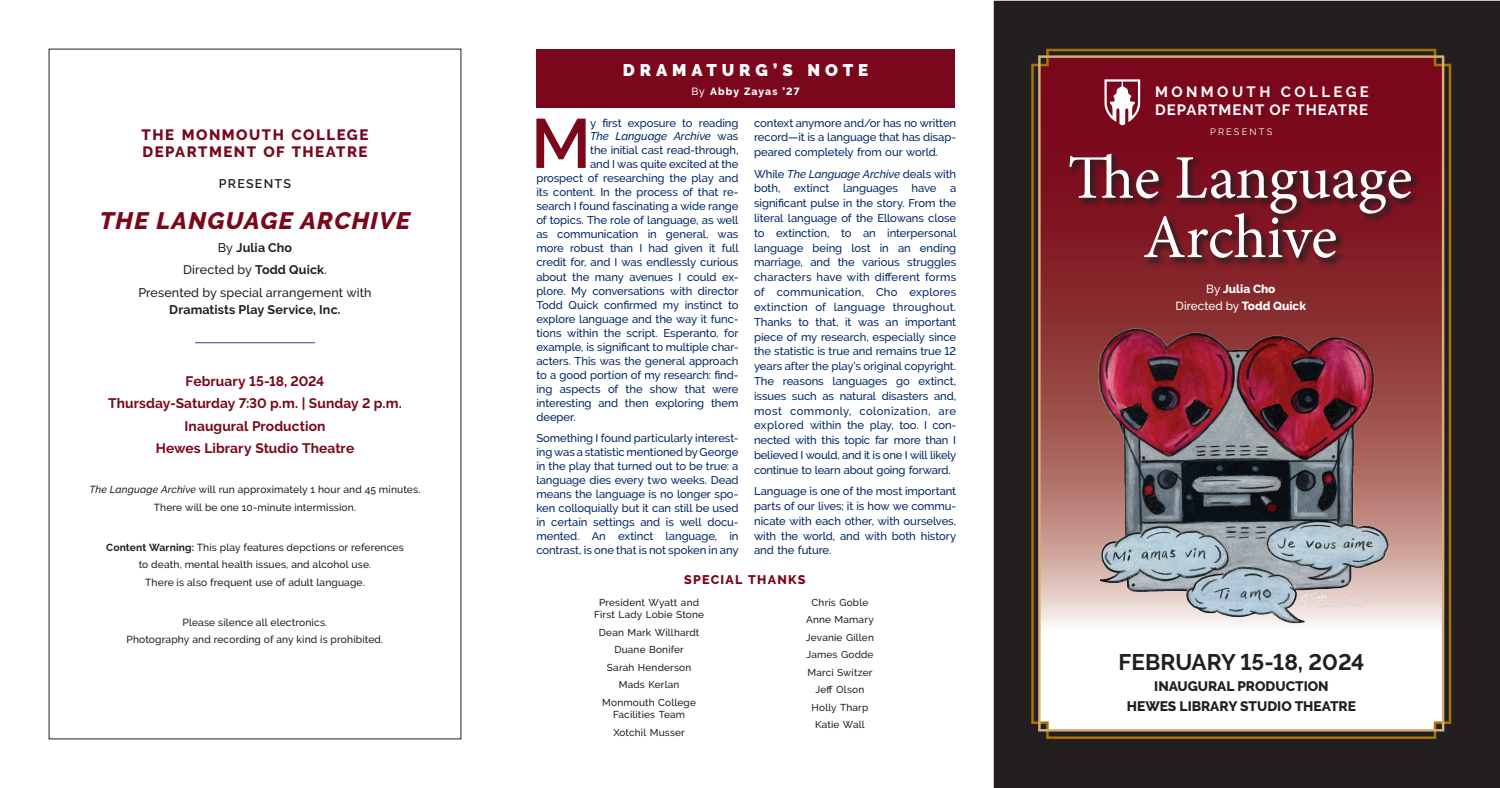
<style>
.page{position:relative;width:1500px;height:788px;background:#fff}
.page>*{position:absolute;margin:0;border:0;box-sizing:border-box;transform-origin:0 0}
.Body_leaders_cast_and_crew_1st_entry{font:600 69.38px "Raleway";color:#7a071b}
.t1{font:62px/59.4px "Minion Pro";letter-spacing:-.005em;color:#fff;text-align:center}
.Music_and_lyrics_by{font:italic 800 23.75px "Raleway";letter-spacing:.05em;color:#7a071b}
.t2{font:700 22.5px "Raleway";color:#231f20}
.Subhead_green_1p_after{font:900 16.88px "Raleway";letter-spacing:.29em;color:#fff}
.Subhead_green{font:800 15px "Raleway";letter-spacing:.1em;color:#7a071b}
.t3{font:700 14.88px/17.6px "Raleway";letter-spacing:.07em;color:#fff}
.Music_and_lyrics_by-2{font:700 13.75px/22.5px "Raleway";letter-spacing:.005em;color:#7a071b;text-align:center}
.t4{font:800 13.75px "Raleway";color:#231f20}
.Body_general_info{font:700 13.75px "Raleway";letter-spacing:.005em;color:#7a071b}
.Music_and_lyrics_by-3{font:500 12.5px/17.5px "Raleway";letter-spacing:.01em;color:#231f20;text-align:center}
.Subhead_green_1p_after-2{font:800 12.5px "Raleway";letter-spacing:.1em;color:#7a071b}
.Music_and_lyrics_by-4{font:700 12.5px "Raleway";letter-spacing:.015em;color:#231f20}
.Subhead_green_2nd_para{font:600 12.5px "Raleway";letter-spacing:.1em;color:#231f20}
.t5{font:500 11.75px "Raleway";color:#fff}
.t6{font:800 11.75px "Raleway";color:#fff}
.Body_leaders_cast_and_crew_1st_entry-2{font:500 11.25px/14.8px "Raleway";letter-spacing:-.005em;color:#002867;text-align:justify}
.Body_leaders_cast_and_crew_1st_entry-3{font:italic 500 11.25px "Raleway";letter-spacing:-.005em;color:#002867}
.Subhead_green_1p_after-3{font:800 10.38px "Raleway";letter-spacing:.1em;color:#fff}
.Body_general_info-2{font:500 10.25px/17.5px "Raleway";letter-spacing:.01em;color:#231f20;text-align:center}
.Body_center_ad_bold{font:500 10px/12.5px "Raleway";letter-spacing:.02em;color:#231f20;text-align:center}
.t7{font:9.25px "Raleway";letter-spacing:.23em;color:#fff}
.s1{font-weight:500}
.s2{font-style:italic}
.s3{font-weight:700}
.s4{font-style:normal}
.s5{font-weight:800}
</style>
<div class="page">
<div style="left:536px;top:49px;width:419px;height:59px;background:#7a071b"></div>
<div style="left:994px;top:1px;width:506px;height:787px;background:#231f20"></div>
<svg style="left:1031px;top:48px;width:421px;height:691px;background:#a66b6b"></svg>
<div style="left:1038px;top:55px;width:406px;height:676px;border:2px solid #d4af77"></div>
<div style="left:1067px;top:152px;width:354px;height:116px;background:#231f20;opacity:.75"></div>
<svg style="left:1104px;top:79px;width:36px;height:46px;background:#b97d88"></svg>
<img style="left:1093px;top:311px;width:297px;height:325px">
<hr style="left:195px;top:342px;width:120px;height:1px;background:#363e96">
<p class="Subhead_green_1p_after" style="left:623px;top:61px;width:247px">DRAMATURG’S NOTE</p>
<p class="Subhead_green_1p_after-3" style="left:691px;top:85px;width:110px"><span class="s1">By</span> Abby Zayas ’27</p>
<p class="t3" style="left:1155px;top:83px;width:215px">MONMOUTH COLLEGE<br>DEPARTMENT OF THEATRE</p>
<p class="Body_leaders_cast_and_crew_1st_entry" style="left:531px;top:104px;width:62px">M</p>
<p class="Body_leaders_cast_and_crew_1st_entry-2" style="left:590px;top:115px;width:150px">y first exposure to reading</p>
<p class="Body_leaders_cast_and_crew_1st_entry-2" style="left:754px;top:115px;width:204px">context anymore and/or has no written record—it is a language that has disap&shy;peared completely from our world.</p>
<p class="Body_leaders_cast_and_crew_1st_entry-2" style="left:754px;top:166px;width:204px">While <span class="s2">The Language Archive</span> deals with both, extinct languages have a significant pulse in the story. From the literal language of the Ellowans close to extinction, to an interpersonal language being lost in an ending marriage, and the various struggles characters have with different forms of communication, Cho explores extinction of language throughout.<br>Thanks to that, it was an important piece of my research, especially since the statistic is true and remains true 12 years after the play’s original copyright.<br>The reasons languages go extinct, issues such as natural disasters and, most commonly, colonization, are explored within the play, too. I con&shy;nected with this topic far more than I believed I would, and it is one I will likely continue to learn about going forward.</p>
<p class="Body_leaders_cast_and_crew_1st_entry-2" style="left:754px;top:483px;width:204px">Language is one of the most important parts of our lives; it is how we commu&shy;nicate with each other, with ourselves, with the world, and with both history and the future.</p>
<p class="Subhead_green" style="left:142px;top:126px;width:228px">THE MONMOUTH COLLEGE</p>
<p class="t7" style="left:1210px;top:127px;width:64px">PRESENTS</p>
<p class="Subhead_green" style="left:142px;top:143px;width:227px">DEPARTMENT OF THEATRE</p>
<p class="Subhead_green_2nd_para" style="left:219px;top:176px;width:74px">PRESENTS</p>
<p class="Music_and_lyrics_by" style="left:100px;top:207px;width:312px">THE LANGUAGE ARCHIVE</p>
<p class="Music_and_lyrics_by-4" style="left:218px;top:240px;width:76px"><span class="s1">By</span> Julia Cho</p>
<p class="Music_and_lyrics_by-3" style="left:183px;top:261px;width:145px">Directed by <span class="s3">Todd Quick</span>.</p>
<p class="Music_and_lyrics_by-3" style="left:138px;top:283px;width:235px">Presented by special arrangement with<br><span class="s3">Dramatists Play Service, Inc.</span></p>
<p class="Body_leaders_cast_and_crew_1st_entry-3" style="left:590px;top:130px;width:150px">The Language Archive <span class="s4">was</span></p>
<p class="Body_leaders_cast_and_crew_1st_entry-2" style="left:590px;top:143px;width:150px">the initial cast read-through,</p>
<p class="Body_leaders_cast_and_crew_1st_entry-2" style="left:590px;top:156px;width:150px">and I was quite excited at the</p>
<p class="Body_leaders_cast_and_crew_1st_entry-2" style="left:536px;top:171px;width:204px">prospect of researching the play and</p>
<p class="Body_leaders_cast_and_crew_1st_entry-2" style="left:536px;top:185px;width:204px">its content. In the process of that re-</p>
<p class="Body_leaders_cast_and_crew_1st_entry-2" style="left:536px;top:199px;width:204px">search I found fascinating a wide range</p>
<p class="Body_leaders_cast_and_crew_1st_entry-2" style="left:536px;top:213px;width:204px">of topics. The role of language, as well</p>
<p class="Body_leaders_cast_and_crew_1st_entry-2" style="left:536px;top:227px;width:204px">as communication in general, was</p>
<p class="Body_leaders_cast_and_crew_1st_entry-2" style="left:536px;top:241px;width:204px">more robust than I had given it full</p>
<p class="Body_leaders_cast_and_crew_1st_entry-2" style="left:536px;top:255px;width:204px">credit for, and I was endlessly curious</p>
<p class="Body_leaders_cast_and_crew_1st_entry-2" style="left:536px;top:269px;width:204px">about the many avenues I could ex-</p>
<p class="Body_leaders_cast_and_crew_1st_entry-2" style="left:536px;top:283px;width:204px">plore. My conversations with director</p>
<p class="Body_leaders_cast_and_crew_1st_entry-2" style="left:536px;top:297px;width:204px">Todd Quick confirmed my instinct to</p>
<p class="Body_leaders_cast_and_crew_1st_entry-2" style="left:536px;top:311px;width:204px">explore language and the way it func-</p>
<p class="Body_leaders_cast_and_crew_1st_entry-2" style="left:536px;top:325px;width:204px">tions within the script. Esperanto, for</p>
<p class="Body_leaders_cast_and_crew_1st_entry-2" style="left:536px;top:339px;width:204px">example, is significant to multiple char-</p>
<p class="Body_leaders_cast_and_crew_1st_entry-2" style="left:536px;top:353px;width:204px">acters. This was the general approach</p>
<p class="Body_leaders_cast_and_crew_1st_entry-2" style="left:536px;top:367px;width:204px">to a good portion of my research: find-</p>
<p class="Body_leaders_cast_and_crew_1st_entry-2" style="left:536px;top:381px;width:204px">ing aspects of the show that were</p>
<p class="Body_leaders_cast_and_crew_1st_entry-2" style="left:536px;top:396px;width:204px">interesting and then exploring them</p>
<p class="Body_leaders_cast_and_crew_1st_entry-2" style="left:536px;top:410px;width:41px">deeper.</p>
<p class="Body_leaders_cast_and_crew_1st_entry-2" style="left:536px;top:430px;width:204px;line-height:14.1px">Something I found particularly interest&shy;ing was a statistic mentioned by George in the play that turned out to be true: a language dies every two weeks. Dead means the language is no longer spo&shy;ken colloquially but it can still be used in certain settings and is well docu&shy;mented. An extinct language, in contrast, is one that is not spoken in any</p>
<p class="t1" style="left:1068px;top:148px;width:346px">The Language<br>Archive</p>
<p class="t6" style="left:1206px;top:282px;width:71px"><span class="s1">By</span> Julia Cho</p>
<p class="t5" style="left:1176px;top:299px;width:132px">Directed by <span class="s5">Todd Quick</span></p>
<p class="Music_and_lyrics_by-2" style="left:108px;top:369px;width:295px">February 15-18, 2024<br>Thursday-Saturday 7:30 p.m. | Sunday 2 p.m.<br>Inaugural Production</p>
<p class="Body_general_info" style="left:156px;top:440px;width:200px">Hewes Library Studio Theatre</p>
<p class="Body_general_info-2" style="left:89px;top:480px;width:333px"><span class="s2">The Language Archive</span> will run approximately 1 hour and 45 minutes.<br>There will be one 10-minute intermission.</p>
<p class="Body_general_info-2" style="left:106px;top:538px;width:299px"><span class="s3">Content Warning:</span> This play features depctions or references to death, mental health issues, and alcohol use.<br>There is also frequent use of adult language.</p>
<p class="Body_general_info-2" style="left:127px;top:613px;width:258px">Please silence all electronics.<br>Photography and recording of any kind is prohibited.</p>
<p class="Subhead_green_1p_after-2" style="left:684px;top:572px;width:123px">SPECIAL THANKS</p>
<p class="Body_center_ad_bold" style="left:594px;top:596px;width:111px">President Wyatt and<br>First Lady Lobie Stone</p>
<p class="Body_center_ad_bold" style="left:599px;top:626px;width:102px">Dean Mark Willhardt</p>
<p class="Body_center_ad_bold" style="left:614px;top:643px;width:71px">Duane Bonifer</p>
<p class="Body_center_ad_bold" style="left:607px;top:661px;width:86px">Sarah Henderson</p>
<p class="Body_center_ad_bold" style="left:619px;top:678px;width:62px">Mads Kerlan</p>
<p class="Body_center_ad_bold" style="left:602px;top:696px;width:95px">Monmouth College<br>Facilities Team</p>
<p class="Body_center_ad_bold" style="left:613px;top:726px;width:73px">Xotchil Musser</p>
<p class="Body_center_ad_bold" style="left:812px;top:596px;width:58px">Chris Goble</p>
<p class="Body_center_ad_bold" style="left:806px;top:613px;width:69px">Anne Mamary</p>
<p class="Body_center_ad_bold" style="left:806px;top:631px;width:70px">Jevanie Gillen</p>
<p class="Body_center_ad_bold" style="left:806px;top:648px;width:69px">James Godde</p>
<p class="Body_center_ad_bold" style="left:807px;top:666px;width:67px">Marci Switzer</p>
<p class="Body_center_ad_bold" style="left:816px;top:683px;width:50px">Jeff Olson</p>
<p class="Body_center_ad_bold" style="left:812px;top:701px;width:58px">Holly Tharp</p>
<p class="Body_center_ad_bold" style="left:815px;top:718px;width:51px">Katie Wall</p>
<p class="t2" style="left:1119px;top:649px;width:247px">FEBRUARY 15-18, 2024</p>
<p class="t4" style="left:1154px;top:678px;width:176px">INAUGURAL PRODUCTION</p>
<p class="t4" style="left:1127px;top:698px;width:231px">HEWES LIBRARY STUDIO THEATRE</p>
</div>
